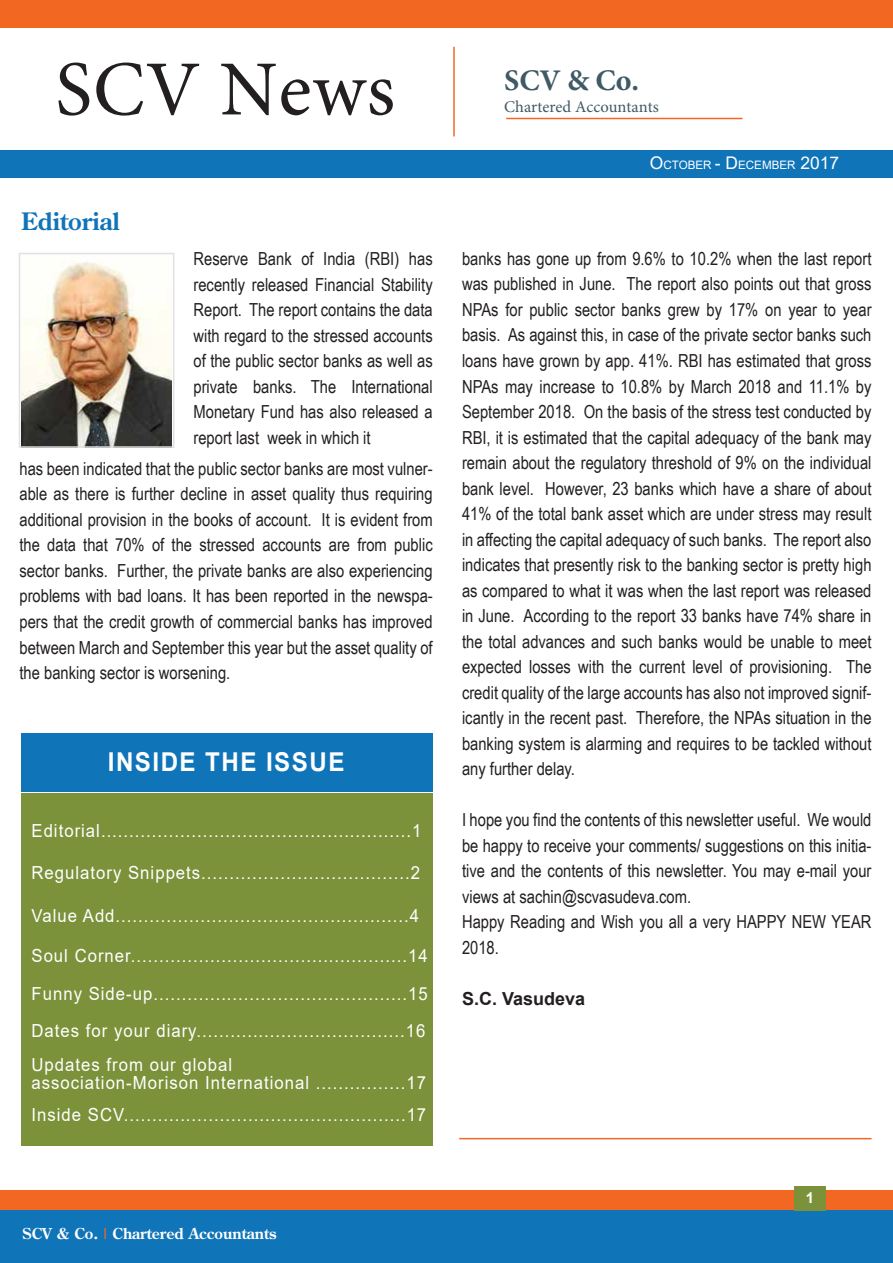
<style>
.page{position:relative;width:893px;height:1263px;background:#fff}
.page>*{position:absolute;margin:0;border:0;box-sizing:border-box;transform-origin:0 0}
.t1{font:78px "Minion Pro";letter-spacing:.01em;color:#231f20}
.t2{font:700 30px "Minion Pro";color:#3f5a64}
.t3{font:700 25.95px "Arial";letter-spacing:.06em;color:#fff;scale:.93 1}
.t4{font:700 24px "Century Old";color:#1074b9}
.t5{font:18px/25.5px "Arial Narrow";color:#231f20;text-align:justify}
.t6{font:18px/37.5px "Arial";letter-spacing:.06em;color:#fff;text-align:justify;scale:.93 1}
.t7{font:700 18px "Arial";color:#231f20}
.t8{font:16.5px "Minion Pro";color:#3f5a64}
.t9{font:700 15px "Century Old";color:#fff}
.t10{font:700 15px "Arial";color:#fff}
.t11{font:11.55px "Arial";color:#fff}
.s1{color:#f16924}
.s2{font-size:17.4px}
</style>
<div class="page">
<hr style="left:506px;top:118px;width:237px;height:1px;background:#f26822">
<div style="left:21px;top:794px;width:412px;height:352px;background:#7b923a"></div>
<div style="left:21px;top:734px;width:412px;height:58px;background:#1074b9"></div>
<hr style="left:453px;top:47px;width:2px;height:89px;background:#f26822">
<div style="left:0;top:150px;width:893px;height:27px;background:#1074b9"></div>
<div style="left:0;top:0;width:893px;height:27px;background:#f26822"></div>
<img style="left:22px;top:261px;width:149px;height:184px">
<div style="left:19px;top:253px;width:155px;height:195px;border:2px solid #e1e1e1"></div>
<div style="left:0;top:1191px;width:893px;height:23px;background:#f26823"></div>
<div style="left:0;top:1210px;width:893px;height:53px;background:#1074b9"></div>
<hr style="left:459px;top:1138px;width:413px;height:1px;background:#f36a24">
<div style="left:794px;top:1185px;width:31px;height:25px;background:#7b923a"></div>
<h1 class="t1" style="left:55px;top:37px;width:342px">SCV News</h1>
<h3 class="t4" style="left:21px;top:206px;width:100px">Editorial</h3>
<p class="t5" style="left:193px;top:245px;width:241px">Reserve Bank of India (RBI) has recently released Financial Stability Report. The report contains the data with regard to the stressed accounts of the public sector banks as well as private banks. The International Monetary Fund has also released a report last week in which it</p>
<p class="t5" style="left:20px;top:455px;width:415px">has been indicated that the public sector banks are most vulner&shy;able as there is further decline in asset quality thus requiring additional provision in the books of account. It is evident from the data that 70% of the stressed accounts are from public sector banks. Further, the private banks are also experiencing problems with bad loans. It has been reported in the newspa&shy;pers that the credit growth of commercial banks has improved between March and September this year but the asset quality of the banking sector is worsening.</p>
<h3 class="t3" style="left:108px;top:744px;width:256px">INSIDE THE ISSUE</h3>
<p class="t6" style="left:32px;top:812px;width:421px">Editorial.......................................................1</p>
<p class="t6" style="left:32px;top:854px;width:419px">Regulatory Snippets.....................................2</p>
<p class="t6" style="left:32px;top:897px;width:418px">Value Add....................................................4</p>
<p class="t6" style="left:32px;top:937px;width:428px">Soul Corner.................................................14<br>Funny Side-up.............................................15<br>Dates for your diary.....................................16</p>
<p class="t6" style="left:32px;top:1056px;width:426px;line-height:18px">Updates from our global<br>association-Morison International ................17</p>
<p class="t6" style="left:32px;top:1095px;width:426px">Inside SCV..................................................17</p>
<p class="t9" style="left:22px;top:1223px;width:256px">SCV &amp; Co. <span class="s1">|</span> Chartered Accountants</p>
<h2 class="t2" style="left:504px;top:59px;width:136px">SCV &amp; Co.</h2>
<p class="t8" style="left:504px;top:96px;width:156px">Chartered Accountants</p>
<p class="t11" style="left:650px;top:157px;width:191px"><span class="s2">O</span>CTOBER <span class="s2">- D</span>ECEMBER <span class="s2">2017</span></p>
<p class="t5" style="left:462px;top:245px;width:411px">banks has gone up from 9.6% to 10.2% when the last report was published in June. The report also points out that gross NPAs for public sector banks grew by 17% on year to year basis. As against this, in case of the private sector banks such loans have grown by app. 41%. RBI has estimated that gross NPAs may increase to 10.8% by March 2018 and 11.1% by September 2018. On the basis of the stress test conducted by RBI, it is estimated that the capital adequacy of the bank may remain about the regulatory threshold of 9% on the individual bank level. However, 23 banks which have a share of about 41% of the total bank asset which are under stress may result in affecting the capital adequacy of such banks. The report also indicates that presently risk to the banking sector is pretty high as compared to what it was when the last report was released in June. According to the report 33 banks have 74% share in the total advances and such banks would be unable to meet expected losses with the current level of provisioning. The credit quality of the large accounts has also not improved signif&shy;icantly in the recent past. Therefore, the NPAs situation in the banking system is alarming and requires to be tackled without any further delay.</p>
<p class="t5" style="left:462px;top:806px;width:411px;text-align:left">I hope you find the contents of this newsletter useful. We would be happy to receive your comments/ suggestions on this initia&shy;tive and the contents of this newsletter. You may e-mail your views at sachin@scvasudeva.com.<br>Happy Reading and Wish you all a very HAPPY NEW YEAR 2018.</p>
<p class="t7" style="left:462px;top:986px;width:125px">S.C. Vasudeva</p>
<p class="t10" style="left:806px;top:1187px;width:10px">1</p>
</div>
